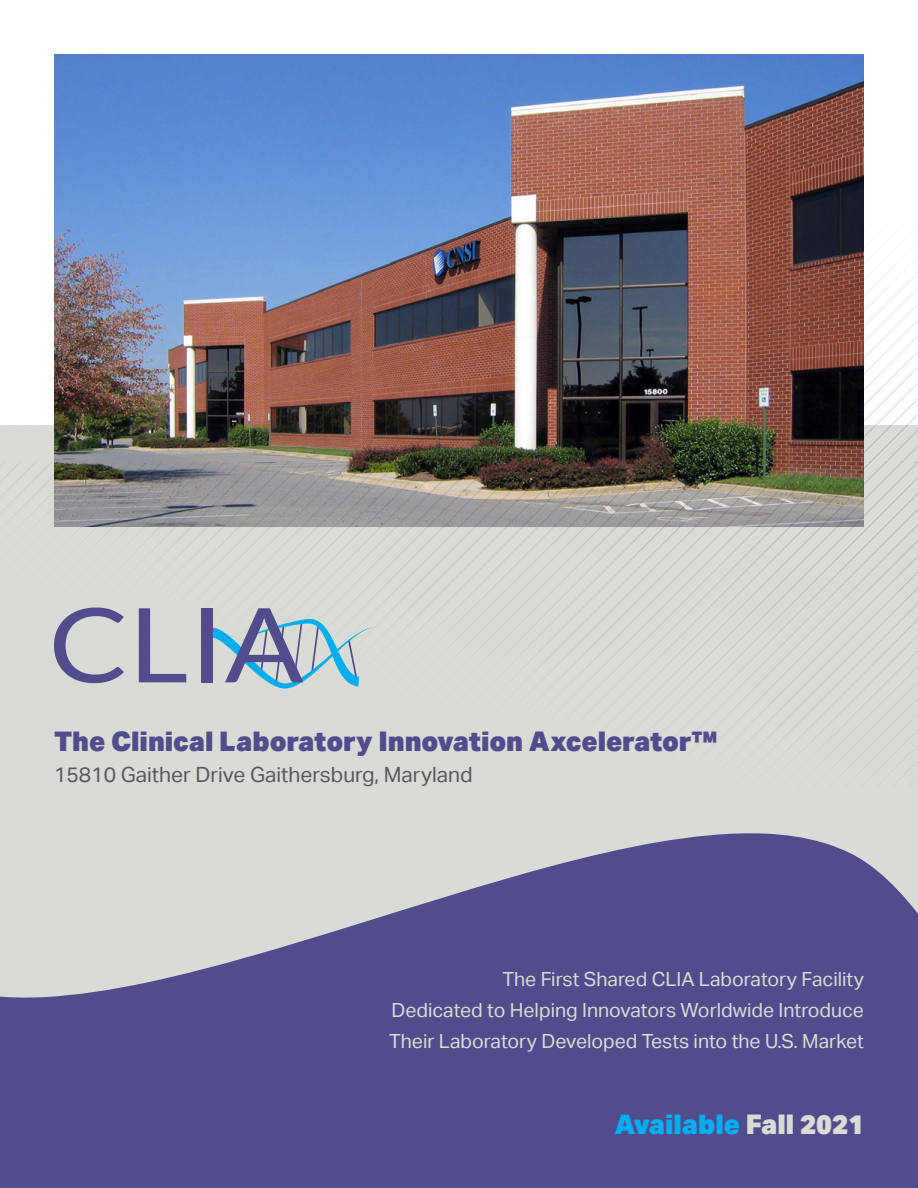
<style>
.page{position:relative;width:918px;height:1188px;background:#fff}
.page>*{position:absolute;margin:0;border:0;box-sizing:border-box;transform-origin:0 0}
.t1{font:900 27px "Aktiv Grotesk";letter-spacing:-.005em;color:#514d8d}
.t2{font:900 27px "Aktiv Grotesk";color:#00aeef}
.t3{font:21px "Aktiv Grotesk";color:#58595b}
.t4{font:19.5px/31.5px "Aktiv Grotesk";color:#d9dbd6;text-align:justify}
.s1{color:#d9dbd6}
</style>
<div class="page">
<div style="left:0;top:425px;width:918px;height:763px;background:#d9dbd6"></div>
<svg style="left:0;top:833px;width:918px;height:355px;fill:#514d8d"></svg>
<img style="left:54px;top:54px;width:810px;height:408px">
<svg style="left:186px;top:462px;width:13px;height:221px"></svg>
<svg style="left:199px;top:462px;width:47px;height:221px"></svg>
<svg style="left:246px;top:462px;width:346px;height:204px"></svg>
<svg style="left:592px;top:462px;width:158px;height:246px"></svg>
<svg style="left:750px;top:222px;width:168px;height:545px"></svg>
<img style="left:4px;top:222px;width:182px;height:462px">
<div style="left:201px;top:608px;width:11px;height:74px;background:#514d8d"></div>
<svg style="left:212px;top:608px;width:163px;height:81px"></svg>
<h1 class="t1" style="left:54px;top:724px;width:665px">The Clinical Laboratory Innovation Axcelerator™</h1>
<p class="t3" style="left:54px;top:763px;width:420px">15810 Gaither Drive Gaithersburg, Maryland</p>
<p class="t4" style="left:389px;top:963px;width:476px;text-indent:113px">The First Shared CLIA Laboratory Facility Dedicated to Helping Innovators Worldwide Introduce Their Laboratory Developed Tests into the U.S. Market</p>
<h1 class="t2" style="left:615px;top:1107px;width:251px">Available <span class="s1">Fall 2021</span></h1>
</div>
